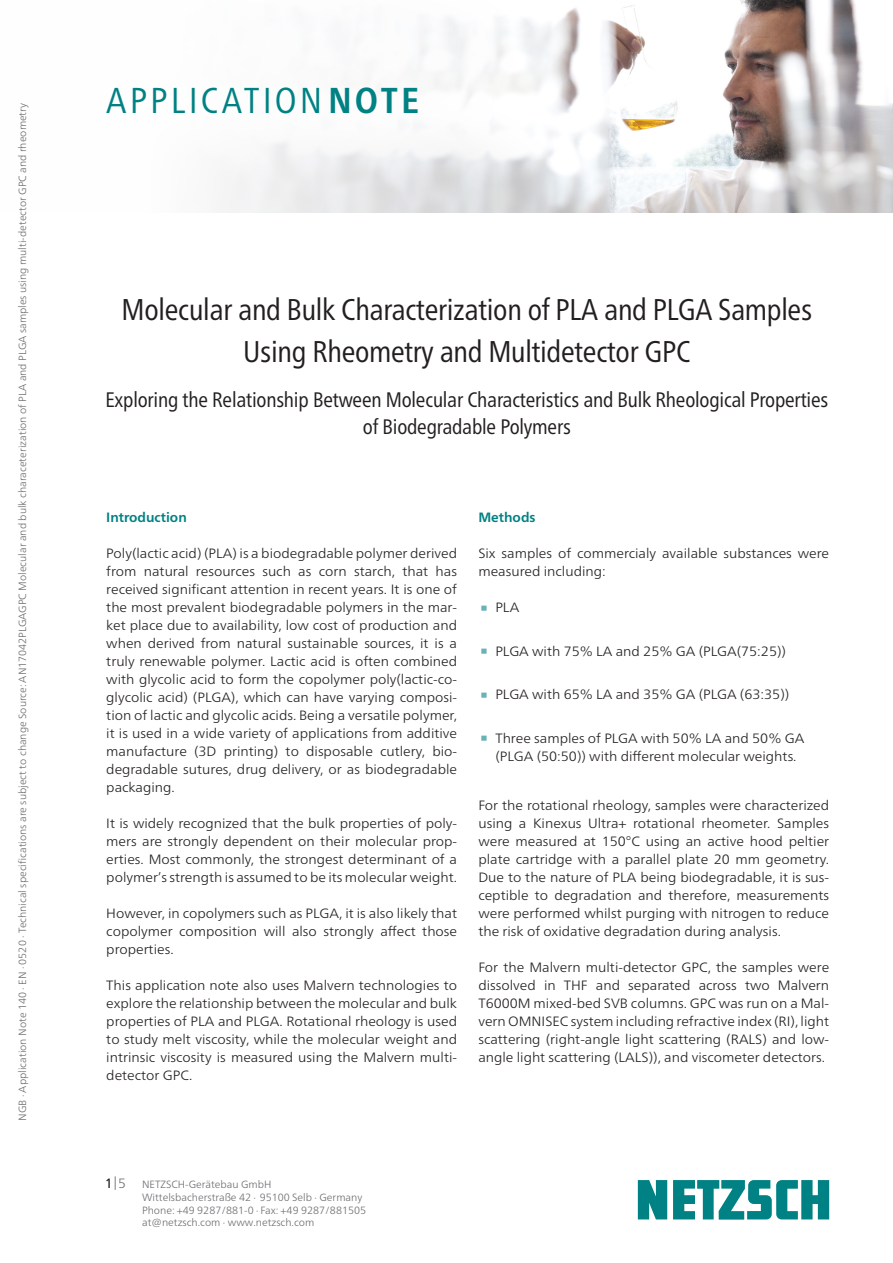
<style>
.page{position:relative;width:893px;height:1263px;background:#fff}
.page>*{position:absolute;margin:0;border:0;box-sizing:border-box;transform-origin:0 0}
.t1{font:45px "Frutiger Neue LTW1 G";color:#67b3b7;scale:1.04 1}
.Fließtext_engl{font:condensed 36px "Frutiger Neue LTW1 G";letter-spacing:.095em;color:#008183}
.D_Fließtext{font:condensed 30px/42px "Frutiger Neue LTW1 G";letter-spacing:-.01em;color:#231f20;text-align:center}
.D_Fließtext-2{font:condensed 21px/27px "Frutiger Neue LTW1 G";letter-spacing:-.01em;color:#231f20;text-align:center}
.D_Fließtext-3{font:300 13.5px/18px "Frutiger Neue LTW1 G";color:#231f20;text-align:justify;scale:1.04 1}
.D_Fließtext-4{font:700 13.5px "Frutiger Neue LTW1 G";color:#008183}
.t2{font:300 13.5px "Frutiger Neue LTW1 G";color:#6c6d70}
.E_Bildunterschrift{font:300 10.5px "Frutiger Neue LTW1 G";color:#6c6d70}
.s1{font-weight:700}
.s2{font-weight:400;color:#231f20}
</style>
<div class="page">
<img style="left:220px;top:0;width:673px;height:212px">
<svg style="left:638px;top:1180px;width:191px;height:39px"></svg>
<p class="E_Bildunterschrift" style="left:16px;top:1121px;width:1019px;rotate:-90deg">NGB · Application Note 140 · EN · 0520 · Technical specifications are subject to change Source: AN17042PLGAGPC Molecular and bulk characeterization of PLA and PLGA samples using multi-detector GPC and rheometry</p>
<p class="Fließtext_engl" style="left:106px;top:74px;width:314px">APPLICATION<span class="s1">NOTE</span></p>
<p class="D_Fließtext" style="left:122px;top:286px;width:692px">Molecular and Bulk Characterization of PLA and PLGA Samples<br>Using Rheometry and Multidetector GPC</p>
<p class="D_Fließtext-2" style="left:105px;top:384px;width:724px">Exploring the Relationship Between Molecular Characteristics and Bulk Rheological Properties of Biodegradable Polymers</p>
<p class="D_Fließtext-4" style="left:106px;top:509px;width:82px">Introduction</p>
<p class="D_Fließtext-3" style="left:106px;top:544px;width:339px">Poly(lactic acid) (PLA) is a biodegradable polymer derived from natural resources such as corn starch, that has received significant attention in recent years. It is one of the most prevalent biodegradable polymers in the mar&shy;ket place due to availability, low cost of production and when derived from natural sustainable sources, it is a truly renewable polymer. Lactic acid is often combined with glycolic acid to form the copolymer poly(lactic-co&shy;glycolic acid) (PLGA), which can have varying composi&shy;tion of lactic and glycolic acids. Being a versatile polymer, it is used in a wide variety of applications from additive manufacture (3D printing) to disposable cutlery, bio&shy;degradable sutures, drug delivery, or as biodegradable packaging.</p>
<p class="D_Fließtext-3" style="left:106px;top:814px;width:339px">It is widely recognized that the bulk properties of poly&shy;mers are strongly dependent on their molecular prop&shy;erties. Most commonly, the strongest determinant of a polymer’s strength is assumed to be its molecular weight.</p>
<p class="D_Fließtext-3" style="left:106px;top:904px;width:339px">However, in copolymers such as PLGA, it is also likely that copolymer composition will also strongly affect those properties.</p>
<p class="D_Fließtext-3" style="left:106px;top:976px;width:339px">This application note also uses Malvern technologies to explore the relationship between the molecular and bulk properties of PLA and PLGA. Rotational rheology is used to study melt viscosity, while the molecular weight and intrinsic viscosity is measured using the Malvern multi&shy;detector GPC.</p>
<p class="D_Fließtext-4" style="left:478px;top:509px;width:59px">Methods</p>
<p class="D_Fließtext-3" style="left:478px;top:544px;width:339px">Six samples of commercialy available substances were measured including:</p>
<p class="t1" style="left:478px;top:577px;width:12px">∙</p>
<p class="D_Fließtext-3" style="left:495px;top:598px;width:24px">PLA</p>
<p class="t1" style="left:478px;top:621px;width:12px">∙</p>
<p class="D_Fließtext-3" style="left:495px;top:642px;width:281px">PLGA with 75% LA and 25% GA (PLGA(75:25))</p>
<p class="t1" style="left:478px;top:664px;width:12px">∙</p>
<p class="D_Fließtext-3" style="left:495px;top:685px;width:284px">PLGA with 65% LA and 35% GA (PLGA (63:35))</p>
<p class="t1" style="left:478px;top:708px;width:12px">∙</p>
<p class="D_Fließtext-3" style="left:495px;top:729px;width:299px">Three samples of PLGA with 50% LA and 50% GA (PLGA (50:50)) with different molecular weights.</p>
<p class="D_Fließtext-3" style="left:478px;top:796px;width:339px">For the rotational rheology, samples were characterized using a Kinexus Ultra+ rotational rheometer. Samples were measured at 150°C using an active hood peltier plate cartridge with a parallel plate 20 mm geometry.<br>Due to the nature of PLA being biodegradable, it is sus&shy;ceptible to degradation and therefore, measurements were performed whilst purging with nitrogen to reduce the risk of oxidative degradation during analysis.</p>
<p class="D_Fließtext-3" style="left:478px;top:958px;width:339px">For the Malvern multi-detector GPC, the samples were dissolved in THF and separated across two Malvern T6000M mixed-bed SVB columns. GPC was run on a Mal&shy;vern OMNISEC system including refractive index (RI), light scattering (right-angle light scattering (RALS) and low&shy;angle light scattering (LALS)), and viscometer detectors.</p>
<p class="t2" style="left:105px;top:1175px;width:23px"><span class="s2">1</span>|5</p>
<p class="E_Bildunterschrift" style="left:142px;top:1178px;width:131px">NETZSCH-Gerätebau GmbH</p>
<p class="E_Bildunterschrift" style="left:142px;top:1191px;width:222px">Wittelsbacherstraße 42 ∙ 95100 Selb ∙ Germany</p>
<p class="E_Bildunterschrift" style="left:142px;top:1203px;width:226px">Phone: +49 9287/881-0 ∙ Fax: +49 9287/881505</p>
<p class="E_Bildunterschrift" style="left:142px;top:1216px;width:174px">at@netzsch.com ∙ www.netzsch.com</p>
</div>
